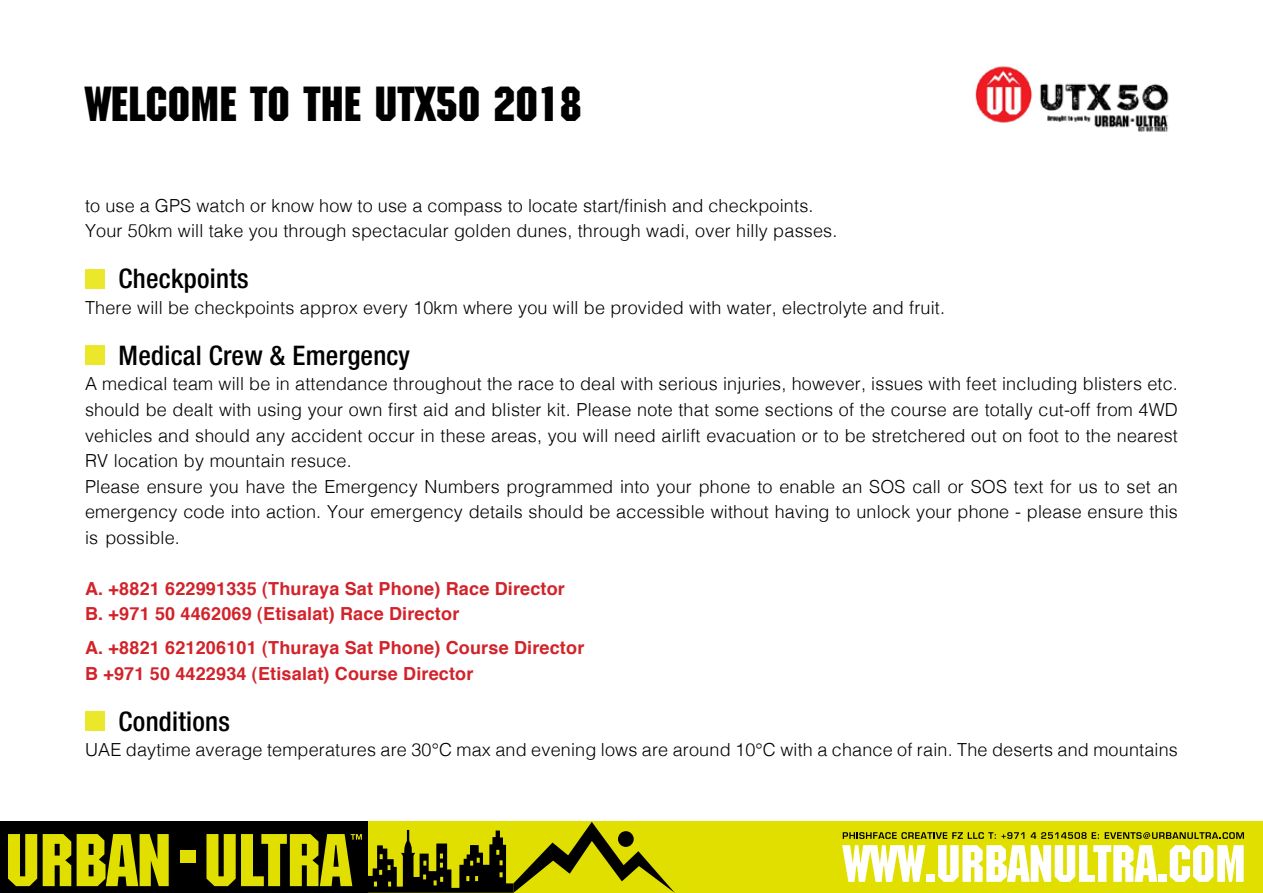
<style>
.page{position:relative;width:1263px;height:893px;background:#fff}
.page>*{position:absolute;margin:0;border:0;box-sizing:border-box;transform-origin:0 0}
.t1{font:48px "Machine";color:#000}
.t2{font:500 condensed 27px "Helvetica Neue";letter-spacing:.01em;color:#000}
.t3{font:300 18px/25.5px "Helvetica";letter-spacing:.01em;color:#000}
.t4{font:700 18px/25.5px "Helvetica";letter-spacing:.01em;color:#d2232a}
</style>
<div class="page">
<div style="left:367px;top:821px;width:896px;height:72px;background:#e0df00"></div>
<div style="left:0;top:821px;width:367px;height:72px;background:#000"></div>
<svg style="left:842px;top:845px;width:83px;height:37px"></svg>
<div style="left:926px;top:875px;width:9px;height:7px;background:#fff"></div>
<svg style="left:938px;top:845px;width:219px;height:37px"></svg>
<div style="left:1158px;top:875px;width:8px;height:7px;background:#fff"></div>
<svg style="left:1170px;top:845px;width:73px;height:37px"></svg>
<svg style="left:843px;top:832px;width:181px;height:7px"></svg>
<svg style="left:1031px;top:832px;width:68px;height:7px"></svg>
<svg style="left:1105px;top:832px;width:139px;height:7px"></svg>
<svg style="left:8px;top:834px;width:29px;height:52px"></svg>
<svg style="left:43px;top:834px;width:28px;height:52px"></svg>
<svg style="left:77px;top:834px;width:92px;height:52px"></svg>
<div style="left:180px;top:850px;width:15px;height:13px;background:#e0df00"></div>
<svg style="left:206px;top:822px;width:469px;height:71px"></svg>
<img style="left:975px;top:66px;width:194px;height:66px">
<div style="left:85px;top:269px;width:20px;height:19px;background:#ebe72a"></div>
<div style="left:85px;top:345px;width:20px;height:20px;background:#ebe72a"></div>
<div style="left:85px;top:711px;width:20px;height:19px;background:#ebe72a"></div>
<h1 class="t1" style="left:85px;top:76px;width:498px">WELCOME TO THE UTX50 2018</h1>
<p class="t3" style="left:85px;top:192px;width:754px">to use a GPS watch or know how to use a compass to locate start/finish and checkpoints.<br>Your 50km will take you through spectacular golden dunes, through wadi, over hilly passes.</p>
<h2 class="t2" style="left:119px;top:263px;width:132px">Checkpoints</h2>
<p class="t3" style="left:85px;top:294px;width:861px">There will be checkpoints approx every 10km where you will be provided with water, electrolyte and fruit.</p>
<h2 class="t2" style="left:119px;top:339px;width:293px">Medical Crew &amp; Emergency</h2>
<p class="t3" style="left:85px;top:370px;width:1094px">A medical team will be in attendance throughout the race to deal with serious injuries, however, issues with feet including blisters etc. should be dealt with using your own first aid and blister kit. Please note that some sections of the course are totally cut-off from 4WD vehicles and should any accident occur in these areas, you will need airlift evacuation or to be stretchered out on foot to the nearest RV location by mountain resuce.<br>Please ensure you have the Emergency Numbers programmed into your phone to enable an SOS call or SOS text for us to set an emergency code into action. Your emergency details should be accessible without having to unlock your phone - please ensure this is possible.</p>
<p class="t4" style="left:85px;top:575px;width:481px">A. +8821 622991335 (Thuraya Sat Phone) Race Director<br>B. +971 50 4462069 (Etisalat) Race Director</p>
<p class="t4" style="left:85px;top:634px;width:501px">A. +8821 621206101 (Thuraya Sat Phone) Course Director<br>B +971 50 4422934 (Etisalat) Course Director</p>
<h2 class="t2" style="left:119px;top:705px;width:113px">Conditions</h2>
<p class="t3" style="left:85px;top:736px;width:1094px">UAE daytime average temperatures are 30°C max and evening lows are around 10°C with a chance of rain. The deserts and mountains</p>
</div>
